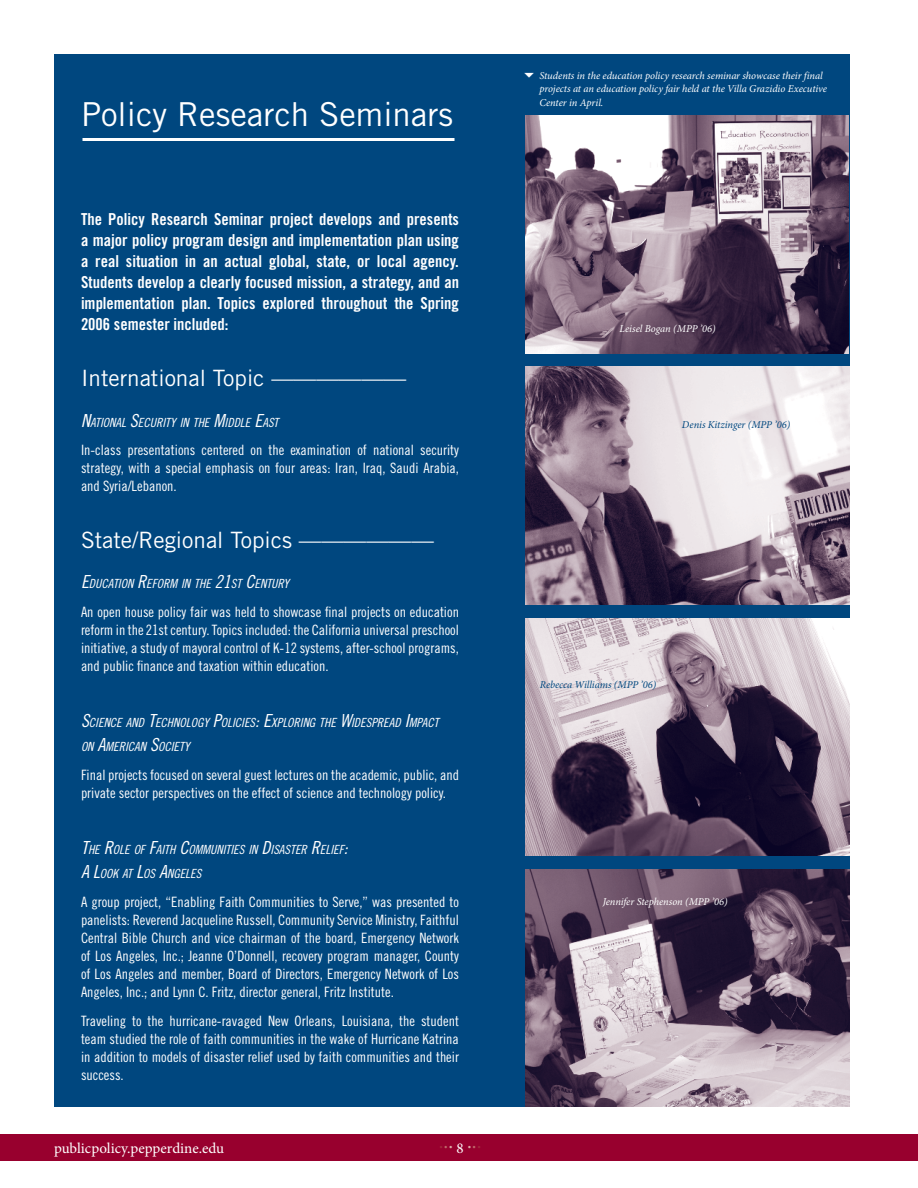
<style>
.page{position:relative;width:918px;height:1188px;background:#fff}
.page>*{position:absolute;margin:0;border:0;box-sizing:border-box;transform-origin:0 0}
.t1{font:33px "Trade Gothic";color:#fff}
.t2{font:22.5px "Trade Gothic";color:#fff}
.t3{font:21px "Minion Pro";color:#a2263b}
.t4{font:16.5px/21px "Trade Gothic Bold Cond Twenty";color:#fff;text-align:justify}
.t5{font:15px "Minion Pro";color:#fff}
.t6{font:14.25px/18px "Trade Gothic Cond Eighteen";color:#fff;text-align:justify}
.t7{font:12.6px/24px "Trade Gothic Cond Eighteen Obl";color:#fff}
.t8{font:italic 10.5px/13.5px "Minion Pro";letter-spacing:-.005em;color:#fff}
.t9{font:italic 10.5px "Minion Pro";letter-spacing:-.005em;color:#00477f}
.s1{font-size:18px}
.s2{color:#bf6869}
.s3{color:#ddaba7}
</style>
<div class="page">
<div style="left:54px;top:54px;width:795px;height:1053px;background:#00477f"></div>
<div style="left:0;top:1134px;width:918px;height:27px;background:#98002e"></div>
<img style="left:525px;top:116px;width:324px;height:237px">
<img style="left:525px;top:367px;width:324px;height:237px">
<hr style="left:82px;top:138px;width:372px;height:3px;background:#fff">
<img style="left:525px;top:618px;width:324px;height:238px">
<img style="left:525px;top:869px;width:324px;height:238px">
<h1 class="t1" style="left:81px;top:94px;width:374px">Policy Research Seminars</h1>
<p class="t4" style="left:81px;top:208px;width:380px">The Policy Research Seminar project develops and presents a major policy program design and implementation plan using a real situation in an actual global, state, or local agency.<br>Students develop a clearly focused mission, a strategy, and an implementation plan. Topics explored throughout the Spring 2006 semester included:</p>
<h2 class="t2" style="left:81px;top:365px;width:327px">International Topic ——————</h2>
<p class="t7" style="left:81px;top:410px;width:199px"><span class="s1">N</span>ATIONAL <span class="s1">S</span>ECURITY IN THE <span class="s1">M</span>IDDLE <span class="s1">E</span>AST</p>
<p class="t6" style="left:81px;top:441px;width:380px">In-class presentations centered on the examination of national security strategy, with a special emphasis on four areas: Iran, Iraq, Saudi Arabia, and Syria/Lebanon.</p>
<h2 class="t2" style="left:81px;top:526px;width:354px">State/Regional Topics ——————</h2>
<p class="t7" style="left:81px;top:571px;width:210px"><span class="s1">E</span>DUCATION <span class="s1">R</span>EFORM IN THE <span class="s1">21</span>ST <span class="s1">C</span>ENTURY</p>
<p class="t6" style="left:81px;top:603px;width:379px">An open house policy fair was held to showcase final projects on education reform in the 21st century. Topics included: the California universal preschool initiative, a study of mayoral control of K-12 systems, after-school programs, and public finance and taxation within education.</p>
<p class="t7" style="left:81px;top:711px;width:359px"><span class="s1">S</span>CIENCE AND <span class="s1">T</span>ECHNOLOGY <span class="s1">P</span>OLICIES<span class="s1">: E</span>XPLORING THE <span class="s1">W</span>IDESPREAD <span class="s1">I</span>MPACT<br>ON <span class="s1">A</span>MERICAN <span class="s1">S</span>OCIETY</p>
<p class="t6" style="left:81px;top:766px;width:380px">Final projects focused on several guest lectures on the academic, public, and private sector perspectives on the effect of science and technology policy.</p>
<p class="t7" style="left:81px;top:838px;width:268px"><span class="s1">T</span>HE <span class="s1">R</span>OLE OF <span class="s1">F</span>AITH <span class="s1">C</span>OMMUNITIES IN <span class="s1">D</span>ISASTER <span class="s1">R</span>ELIEF<span class="s1">:<br>A L</span>OOK AT <span class="s1">L</span>OS <span class="s1">A</span>NGELES</p>
<p class="t6" style="left:81px;top:893px;width:380px">A group project, “Enabling Faith Communities to Serve,” was presented to panelists: Reverend Jacqueline Russell, Community Service Ministry, Faithful Central Bible Church and vice chairman of the board, Emergency Network of Los Angeles, Inc.; Jeanne O’Donnell, recovery program manager, County of Los Angeles and member, Board of Directors, Emergency Network of Los Angeles, Inc.; and Lynn C. Fritz, director general, Fritz Institute.</p>
<p class="t6" style="left:81px;top:1012px;width:380px">Traveling to the hurricane-ravaged New Orleans, Louisiana, the student team studied the role of faith communities in the wake of Hurricane Katrina in addition to models of disaster relief used by faith communities and their success.</p>
<p class="t5" style="left:54px;top:1138px;width:172px">publicpolicy.pepperdine.edu</p>
<h3 class="t3" style="left:439px;top:1127px;width:44px">.<span class="s2">.</span><span class="s3">. .</span><span class="s2">.</span>.</h3>
<p class="t8" style="left:539px;top:69px;width:289px">Students in the education policy research seminar showcase their final projects at an education policy fair held at the Villa Grazidio Executive<br>Center in April.</p>
<p class="t8" style="left:620px;top:321px;width:98px">Leisel Bogan (MPP ’06)</p>
<p class="t9" style="left:682px;top:418px;width:110px">Denis Kitzinger (MPP ’06)</p>
<p class="t9" style="left:540px;top:677px;width:118px">Rebecca Williams (MPP ’06)</p>
<p class="t8" style="left:603px;top:895px;width:126px">Jennifer Stephenson (MPP ’06)</p>
</div>
